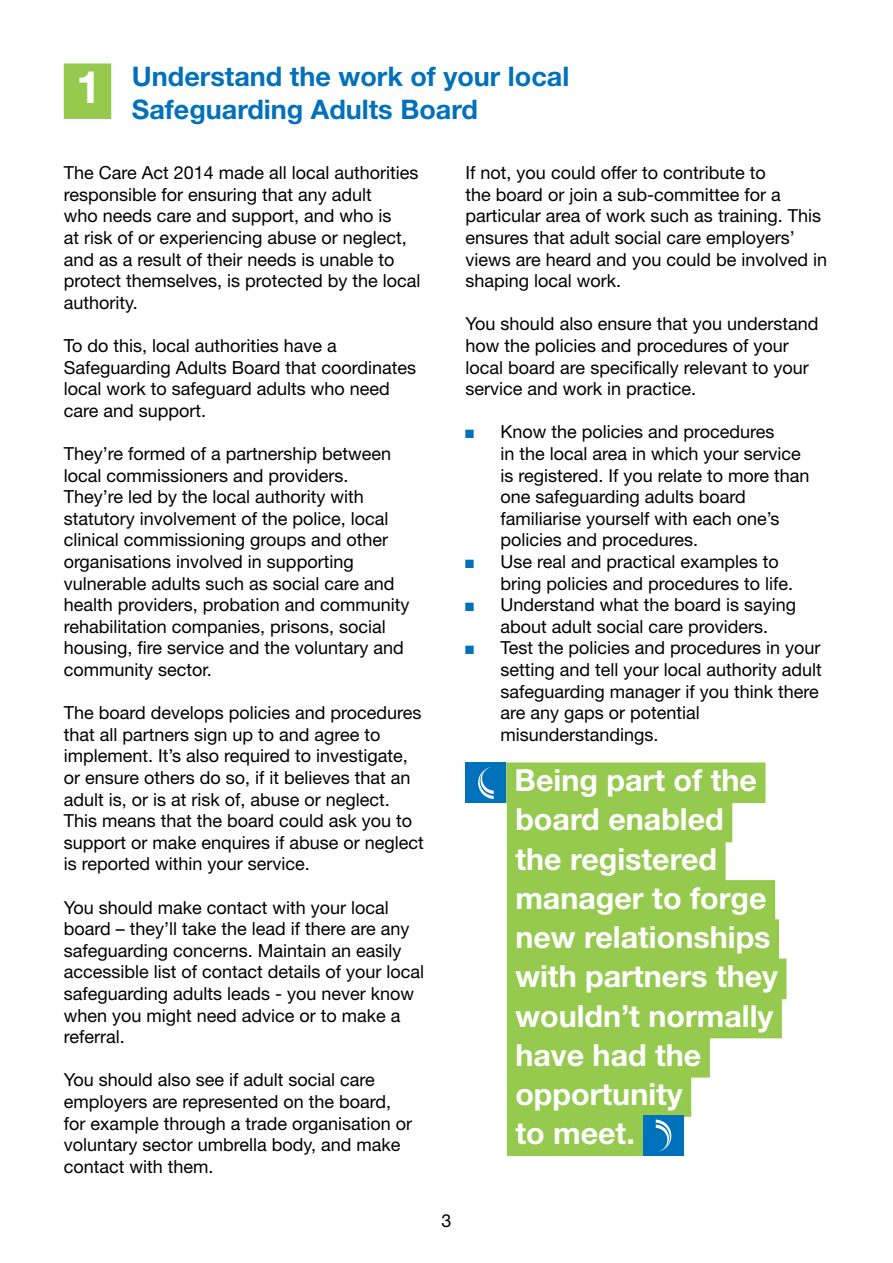
<style>
.page{position:relative;width:893px;height:1263px;background:#fff}
.page>*{position:absolute;margin:0;border:0;box-sizing:border-box;transform-origin:0 0}
.t1{font:700 45px "Helvetica Neue LT Std";color:#fff}
.t2{font:700 30.45px/39.2px "Helvetica Neue LT Std";color:#fff}
.t3{font:700 27px/32.4px "Helvetica Neue LT Std";color:#0071bb}
.t4{font:18px/21.6px "Helvetica Neue LT Std";color:#000}
.s1{font-family:"Arial Narrow";color:#0071bb}
</style>
<div class="page">
<div style="left:64px;top:63px;width:47px;height:56px;background:#96ca4f"></div>
<div style="left:506px;top:762px;width:259px;height:41px;background:#96ca4f"></div>
<div style="left:507px;top:802px;width:225px;height:40px;background:#96ca4f"></div>
<div style="left:507px;top:841px;width:219px;height:40px;background:#96ca4f"></div>
<div style="left:507px;top:880px;width:268px;height:41px;background:#96ca4f"></div>
<div style="left:507px;top:919px;width:272px;height:41px;background:#96ca4f"></div>
<div style="left:507px;top:958px;width:279px;height:41px;background:#96ca4f"></div>
<div style="left:507px;top:998px;width:275px;height:40px;background:#96ca4f"></div>
<div style="left:507px;top:1037px;width:203px;height:40px;background:#96ca4f"></div>
<div style="left:507px;top:1076px;width:184px;height:41px;background:#96ca4f"></div>
<div style="left:507px;top:1115px;width:136px;height:41px;background:#96ca4f"></div>
<div style="left:466px;top:762px;width:40px;height:41px;background:#0071bb"></div>
<svg style="left:478px;top:767px;width:16px;height:32px"></svg>
<div style="left:643px;top:1115px;width:41px;height:41px;background:#0071bb"></div>
<svg style="left:656px;top:1119px;width:15px;height:33px"></svg>
<h1 class="t1" style="left:76px;top:59px;width:27px">1</h1>
<h3 class="t3" style="left:132px;top:60px;width:439px">Understand the work of your local<br>Safeguarding Adults Board</h3>
<p class="t4" style="left:64px;top:162px;width:358px">The Care Act 2014 made all local authorities responsible for ensuring that any adult<br>who needs care and support, and who is<br>at risk of or experiencing abuse or neglect, and as a result of their needs is unable to protect themselves, is protected by the local authority.</p>
<p class="t4" style="left:64px;top:334px;width:354px">To do this, local authorities have a Safeguarding Adults Board that coordinates local work to safeguard adults who need care and support.</p>
<p class="t4" style="left:64px;top:442px;width:347px">They’re formed of a partnership between local commissioners and providers.<br>They’re led by the local authority with statutory involvement of the police, local clinical commissioning groups and other organisations involved in supporting vulnerable adults such as social care and health providers, probation and community rehabilitation companies, prisons, social housing, fire service and the voluntary and community sector.</p>
<p class="t4" style="left:64px;top:702px;width:362px">The board develops policies and procedures that all partners sign up to and agree to implement. It’s also required to investigate, or ensure others do so, if it believes that an adult is, or is at risk of, abuse or neglect.<br>This means that the board could ask you to support or make enquires if abuse or neglect is reported within your service.</p>
<p class="t4" style="left:64px;top:896px;width:362px">You should make contact with your local board – they’ll take the lead if there are any safeguarding concerns. Maintain an easily accessible list of contact details of your local safeguarding adults leads - you never know when you might need advice or to make a referral.</p>
<p class="t4" style="left:64px;top:1069px;width:350px">You should also see if adult social care employers are represented on the board, for example through a trade organisation or voluntary sector umbrella body, and make contact with them.</p>
<p class="t4" style="left:466px;top:162px;width:363px">If not, you could offer to contribute to<br>the board or join a sub-committee for a particular area of work such as training. This ensures that adult social care employers’ views are heard and you could be involved in shaping local work.</p>
<p class="t4" style="left:466px;top:313px;width:354px">You should also ensure that you understand how the policies and procedures of your local board are specifically relevant to your service and work in practice.</p>
<p class="t4" style="left:500px;top:421px;width:311px;text-indent:-35px"><span class="s1">■</span> Know the policies and procedures<br>in the local area in which your service is registered. If you relate to more than one safeguarding adults board familiarise yourself with each one’s policies and procedures.</p>
<p class="t4" style="left:500px;top:550px;width:294px;text-indent:-35px"><span class="s1">■</span> Use real and practical examples to bring policies and procedures to life.</p>
<p class="t4" style="left:466px;top:594px;width:332px;text-align:center"><span class="s1">■</span> Understand what the board is saying about adult social care providers.</p>
<p class="t4" style="left:500px;top:637px;width:323px;text-indent:-35px"><span class="s1">■</span> Test the policies and procedures in your setting and tell your local authority adult safeguarding manager if you think there are any gaps or potential misunderstandings.</p>
<h2 class="t2" style="left:515px;top:760px;width:265px">Being part of the board enabled<br>the registered manager to forge new relationships with partners they wouldn’t normally have had the opportunity<br>to meet.</h2>
<p class="t4" style="left:441px;top:1209px;width:12px">3</p>
</div>
